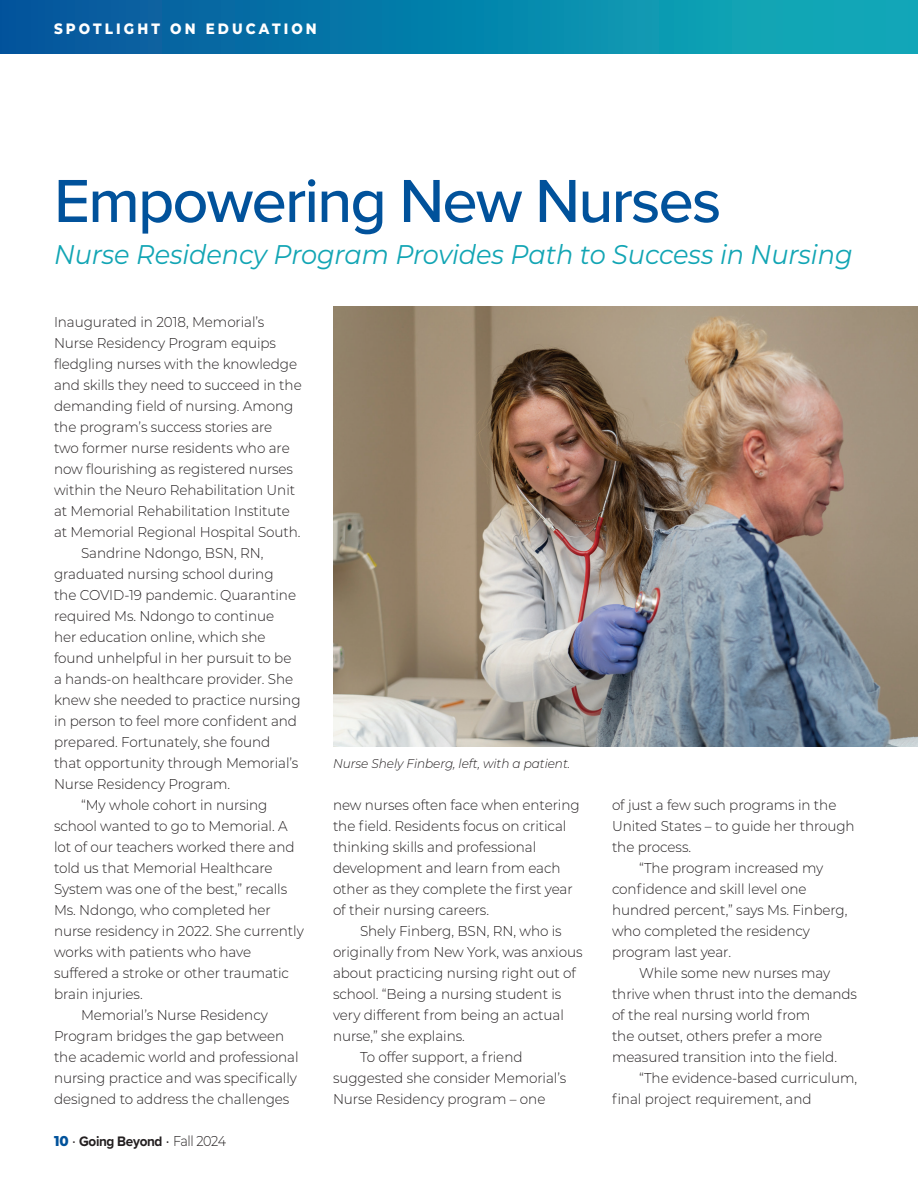
<style>
.page{position:relative;width:918px;height:1188px;background:#fff}
.page>*{position:absolute;margin:0;border:0;box-sizing:border-box;transform-origin:0 0}
.specialty_head_1{font:500 63px "Proxima Nova";letter-spacing:-.03em;color:#01529b}
.specialty_sub{font:italic 27px "Montserrat";letter-spacing:-.005em;color:#12a5b4;scale:.95 1}
.mast_sub{font:800 15px "Montserrat";letter-spacing:.23em;color:#fff;scale:.9 1}
.text__ind{font:300 14.25px/21px "Montserrat";letter-spacing:-.005em;color:#231f20;scale:.95 1}
.text{font:300 14.25px/21px "Montserrat";letter-spacing:-.005em;color:#231f20;scale:.95 1}
.t1{font:700 14.25px "Proxima Nova";letter-spacing:-.025em;color:#231f20;scale:.95 1}
.t2{font:italic 300 12.75px "Montserrat";letter-spacing:-.005em;color:#231f20;scale:.95 1}
.s1{font-family:"Montserrat";font-weight:800;color:#01529b}
.s2{font-family:"Montserrat";font-weight:300}
</style>
<div class="page">
<div style="left:0;top:0;width:918px;height:54px;background:linear-gradient(to right,#02539c,#10b1ba)"></div>
<img style="left:333px;top:306px;width:585px;height:441px">
<p class="mast_sub" style="left:54px;top:18px;width:293px">SPOTLIGHT ON EDUCATION</p>
<p class="specialty_head_1" style="left:54px;top:154px;width:669px">Empowering New Nurses</p>
<p class="specialty_sub" style="left:54px;top:236px;width:842px">Nurse Residency Program Provides Path to Success in Nursing</p>
<p class="text" style="left:54px;top:311px;width:262px">Inaugurated in 2018, Memorial’s Nurse Residency Program equips fledgling nurses with the knowledge and skills they need to succeed in the demanding field of nursing. Among the program’s success stories are<br>two former nurse residents who are now flourishing as registered nurses within the Neuro Rehabilitation Unit at Memorial Rehabilitation Institute at Memorial Regional Hospital South.</p>
<p class="text__ind" style="left:54px;top:542px;width:261px;text-indent:27px">Sandrine Ndongo, BSN, RN, graduated nursing school during<br>the COVID-19 pandemic. Quarantine required Ms. Ndongo to continue<br>her education online, which she found unhelpful in her pursuit to be a hands-on healthcare provider. She knew she needed to practice nursing in person to feel more confident and prepared. Fortunately, she found that opportunity through Memorial’s Nurse Residency Program.</p>
<p class="text__ind" style="left:54px;top:794px;width:264px;text-indent:27px">“My whole cohort in nursing school wanted to go to Memorial. A lot of our teachers worked there and told us that Memorial Healthcare<br>System was one of the best,” recalls<br>Ms. Ndongo, who completed her nurse residency in 2022. She currently works with patients who have suffered a stroke or other traumatic brain injuries.</p>
<p class="text__ind" style="left:54px;top:1004px;width:259px;text-indent:27px">Memorial’s Nurse Residency Program bridges the gap between the academic world and professional nursing practice and was specifically designed to address the challenges</p>
<p class="t1" style="left:54px;top:1131px;width:183px"><span class="s1">10</span> <span class="s2">•</span> Going Beyond <span class="s2">• Fall 2024</span></p>
<p class="t2" style="left:333px;top:755px;width:251px">Nurse Shely Finberg, left, with a patient.</p>
<p class="text__ind" style="left:333px;top:794px;width:261px">new nurses often face when entering the field. Residents focus on critical thinking skills and professional development and learn from each other as they complete the first year of their nursing careers.</p>
<p class="text__ind" style="left:333px;top:920px;width:264px;text-indent:27px">Shely Finberg, BSN, RN, who is originally from New York, was anxious about practicing nursing right out of school. “Being a nursing student is very different from being an actual nurse,” she explains.</p>
<p class="text__ind" style="left:333px;top:1046px;width:247px;text-indent:27px">To offer support, a friend suggested she consider Memorial’s<br>Nurse Residency program – one</p>
<p class="text__ind" style="left:612px;top:794px;width:257px">of just a few such programs in the<br>United States – to guide her through the process.</p>
<p class="text__ind" style="left:612px;top:857px;width:249px;text-indent:27px">“The program increased my confidence and skill level one hundred percent,” says Ms. Finberg, who completed the residency program last year.</p>
<p class="text__ind" style="left:612px;top:962px;width:260px;text-indent:27px">While some new nurses may thrive when thrust into the demands of the real nursing world from<br>the outset, others prefer a more measured transition into the field.</p>
<p class="text__ind" style="left:612px;top:1067px;width:260px;text-indent:27px">“The evidence-based curriculum, final project requirement, and</p>
</div>
